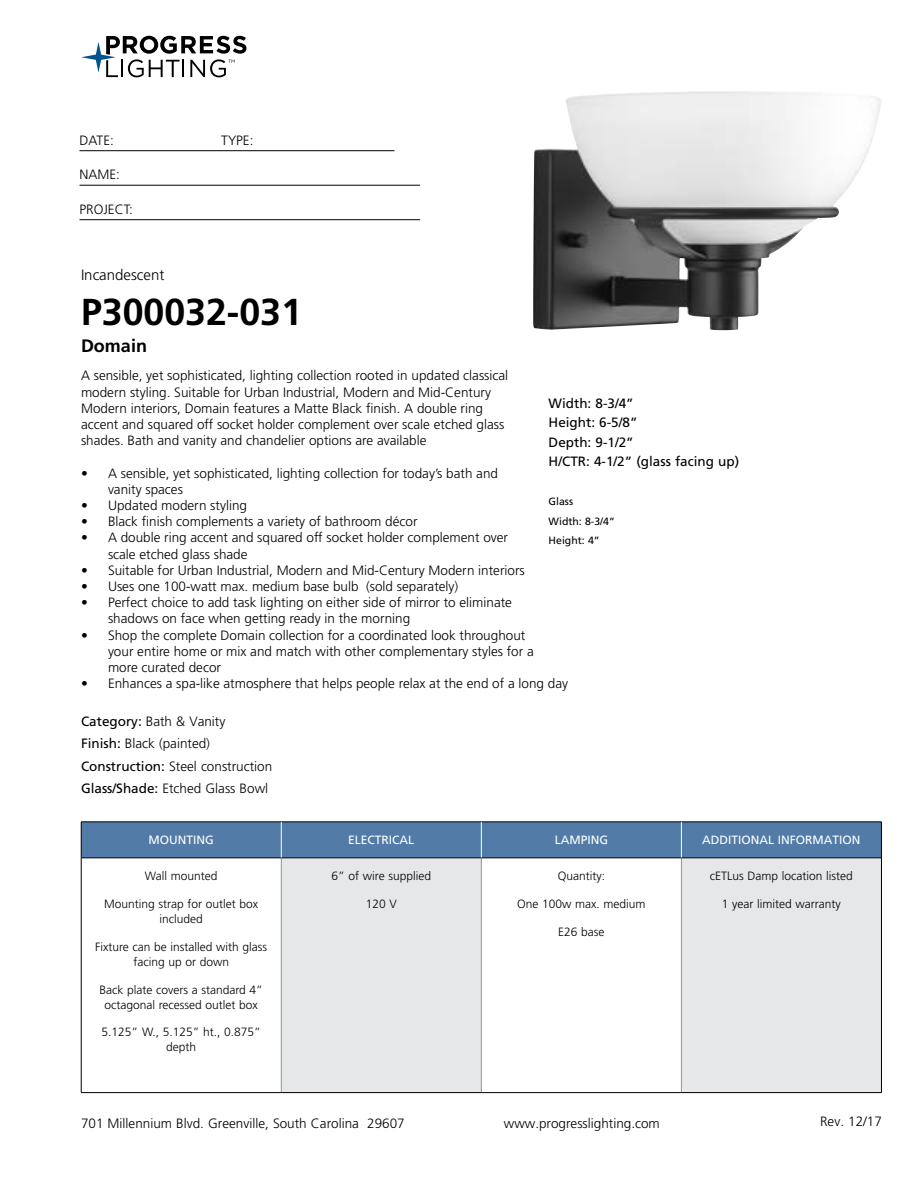
<style>
.page{position:relative;width:918px;height:1188px;background:#fff}
.page>*{position:absolute;margin:0;border:0;box-sizing:border-box;transform-origin:0 0}
.t1{font:700 37.5px "Frutiger LT Std";color:#000}
.t2{font:700 18px "Frutiger LT Std";color:#000}
.t3{font:300 15px "Frutiger LT Std";color:#000}
.t4{font:300 13.5px/16.2px "Frutiger LT Std";color:#000}
.t5{font:13.5px/19.5px "Frutiger LT Std";color:#000}
.t6{font:300 12px/15px "Frutiger LT Std";color:#000;text-align:center}
.t7{font:12px "Frutiger LT Std";color:#fff}
.t8{font:10.5px/19.5px "Frutiger LT Std";color:#000}
.s1{font-weight:400}
</style>
<div class="page">
<svg style="left:81px;top:36px;width:165px;height:41px"></svg>
<hr style="left:80px;top:150px;width:314px;height:1px;background:#000">
<hr style="left:80px;top:185px;width:340px;height:1px;background:#000">
<hr style="left:80px;top:219px;width:340px;height:1px;background:#000">
<div style="left:82px;top:823px;width:799px;height:34px;background:#527ba8"></div>
<div style="left:281px;top:858px;width:200px;height:235px;background:#e6e7e8"></div>
<div style="left:681px;top:858px;width:200px;height:235px;background:#e6e7e8"></div>
<hr style="left:281px;top:858px;width:1px;height:234px;background:#939598">
<hr style="left:481px;top:858px;width:1px;height:234px;background:#939598">
<hr style="left:681px;top:858px;width:1px;height:234px;background:#939598">
<hr style="left:81px;top:857px;width:200px;height:1px;background:#000">
<hr style="left:281px;top:857px;width:200px;height:1px;background:#000">
<hr style="left:481px;top:857px;width:200px;height:1px;background:#000">
<hr style="left:681px;top:857px;width:200px;height:1px;background:#000">
<hr style="left:81px;top:1092px;width:200px;height:1px;background:#000">
<hr style="left:281px;top:1092px;width:200px;height:1px;background:#000">
<hr style="left:481px;top:1092px;width:200px;height:1px;background:#000">
<hr style="left:681px;top:1092px;width:201px;height:1px;background:#000">
<hr style="left:81px;top:822px;width:200px;height:1px;background:#000">
<hr style="left:81px;top:822px;width:1px;height:36px;background:#000">
<hr style="left:281px;top:822px;width:200px;height:1px;background:#000">
<hr style="left:481px;top:822px;width:200px;height:1px;background:#000">
<hr style="left:681px;top:822px;width:201px;height:1px;background:#000">
<hr style="left:881px;top:822px;width:1px;height:36px;background:#000">
<hr style="left:81px;top:858px;width:1px;height:234px;background:#000">
<hr style="left:881px;top:858px;width:1px;height:234px;background:#000">
<hr style="left:281px;top:822px;width:1px;height:35px;background:#fff">
<hr style="left:681px;top:822px;width:1px;height:35px;background:#fff">
<hr style="left:481px;top:822px;width:1px;height:35px;background:#fff">
<img style="left:533px;top:91px;width:349px;height:239px">
<p class="t4" style="left:80px;top:132px;width:36px">DATE:</p>
<p class="t4" style="left:221px;top:132px;width:34px">TYPE:</p>
<p class="t4" style="left:80px;top:167px;width:42px">NAME:</p>
<p class="t4" style="left:80px;top:201px;width:55px">PROJECT:</p>
<p class="t3" style="left:81px;top:266px;width:85px">Incandescent</p>
<h1 class="t1" style="left:81px;top:290px;width:222px">P300032-031</h1>
<h2 class="t2" style="left:81px;top:335px;width:68px">Domain</h2>
<p class="t4" style="left:81px;top:368px;width:429px">A sensible, yet sophisticated, lighting collection rooted in updated classical modern styling. Suitable for Urban Industrial, Modern and Mid-Century Modern interiors, Domain features a Matte Black finish. A double ring accent and squared off socket holder complement over scale etched glass shades. Bath and vanity and chandelier options are available</p>
<p class="t4" style="left:108px;top:465px;width:392px;text-indent:-27px">• A sensible, yet sophisticated, lighting collection for today’s bath and vanity spaces</p>
<p class="t4" style="left:81px;top:497px;width:168px">• Updated modern styling</p>
<p class="t4" style="left:81px;top:514px;width:338px">• Black finish complements a variety of bathroom décor</p>
<p class="t4" style="left:108px;top:530px;width:402px;text-indent:-27px">• A double ring accent and squared off socket holder complement over scale etched glass shade</p>
<p class="t4" style="left:81px;top:562px;width:445px">• Suitable for Urban Industrial, Modern and Mid-Century Modern interiors</p>
<p class="t4" style="left:81px;top:578px;width:379px">• Uses one 100-watt max. medium base bulb (sold separately)</p>
<p class="t4" style="left:108px;top:595px;width:406px;text-indent:-27px">• Perfect choice to add task lighting on either side of mirror to eliminate shadows on face when getting ready in the morning</p>
<p class="t4" style="left:108px;top:627px;width:427px;text-indent:-27px">• Shop the complete Domain collection for a coordinated look throughout your entire home or mix and match with other complementary styles for a more curated decor</p>
<p class="t4" style="left:81px;top:676px;width:489px">• Enhances a spa-like atmosphere that helps people relax at the end of a long day</p>
<p class="t4" style="left:81px;top:710px;width:193px;line-height:22.5px"><span class="s1">Category:</span> Bath &amp; Vanity<br><span class="s1">Finish:</span> Black (painted)<br><span class="s1">Construction:</span> Steel construction<br><span class="s1">Glass/Shade:</span> Etched Glass Bowl</p>
<p class="t5" style="left:549px;top:393px;width:192px">Width: 8-3/4”<br>Height: 6-5/8”<br>Depth: 9-1/2”<br>H/CTR: 4-1/2” (glass facing up)</p>
<p class="t8" style="left:549px;top:492px;width:68px">Glass<br>Width: 8-3/4”<br>Height: 4”</p>
<p class="t7" style="left:149px;top:833px;width:67px">MOUNTING</p>
<p class="t7" style="left:348px;top:833px;width:68px">ELECTRICAL</p>
<p class="t7" style="left:555px;top:833px;width:55px">LAMPING</p>
<p class="t7" style="left:702px;top:833px;width:160px">ADDITIONAL INFORMATION</p>
<p class="t6" style="left:145px;top:869px;width:74px">Wall mounted</p>
<p class="t6" style="left:104px;top:897px;width:156px">Mounting strap for outlet box included</p>
<p class="t6" style="left:95px;top:939px;width:174px">Fixture can be installed with glass facing up or down</p>
<p class="t6" style="left:100px;top:982px;width:165px">Back plate covers a standard 4” octagonal recessed outlet box</p>
<p class="t6" style="left:102px;top:1025px;width:161px">5.125” W., 5.125” ht., 0.875” depth</p>
<p class="t6" style="left:332px;top:869px;width:101px">6” of wire supplied</p>
<p class="t6" style="left:366px;top:897px;width:33px">120 V</p>
<p class="t6" style="left:710px;top:869px;width:145px">cETLus Damp location listed</p>
<p class="t6" style="left:722px;top:897px;width:120px">1 year limited warranty</p>
<p class="t6" style="left:558px;top:869px;width:49px">Quantity:</p>
<p class="t6" style="left:517px;top:897px;width:130px">One 100w max. medium</p>
<p class="t6" style="left:558px;top:924px;width:48px">E26 base</p>
<p class="t4" style="left:81px;top:1115px;width:325px">701 Millennium Blvd. Greenville, South Carolina 29607</p>
<p class="t4" style="left:504px;top:1115px;width:158px">www.progresslighting.com</p>
<p class="t4" style="left:820px;top:1114px;width:63px">Rev. 12/17</p>
</div>
